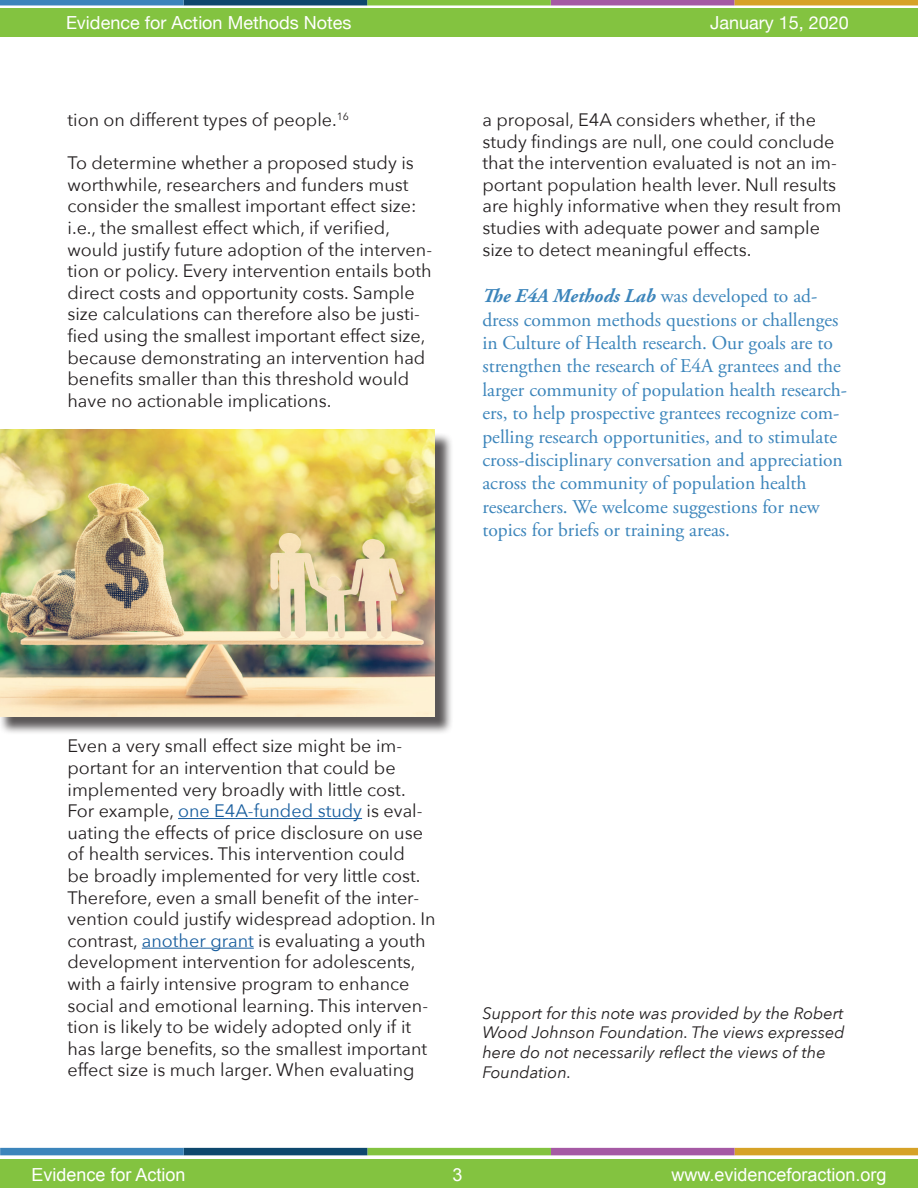
<style>
.page{position:relative;width:918px;height:1188px;background:#fff}
.page>*{position:absolute;margin:0;border:0;box-sizing:border-box;transform-origin:0 0}
.t1{font:19.5px/23.4px "Adobe Garamond Pro";color:#3c85bb}
.t2{font:18px/21.6px "Avenir Next";color:#231f20}
.t3{font:18px "Arial";color:#fff}
.t4{font:18px "Helvetica Neue";color:#fff}
.t5{font:italic 16.5px/19.8px "Avenir Next";color:#231f20}
.s1{font-weight:700;font-style:italic}
.s2{color:#175d9e}
</style>
<div class="page">
<div style="left:734px;top:0;width:184px;height:5px;background:#d6a227"></div>
<div style="left:551px;top:0;width:183px;height:5px;background:#a55aa4"></div>
<div style="left:367px;top:0;width:184px;height:5px;background:#83c340"></div>
<div style="left:184px;top:0;width:183px;height:5px;background:#0e486d"></div>
<div style="left:0;top:0;width:184px;height:5px;background:#3c85bb"></div>
<div style="left:0;top:1159px;width:918px;height:29px;background:#83c340"></div>
<div style="left:735px;top:1148px;width:183px;height:7px;background:#d6a227"></div>
<div style="left:551px;top:1148px;width:184px;height:7px;background:#a55aa4"></div>
<div style="left:367px;top:1148px;width:184px;height:7px;background:#83c340"></div>
<div style="left:184px;top:1148px;width:183px;height:7px;background:#0e486d"></div>
<div style="left:0;top:1148px;width:184px;height:7px;background:#3c85bb"></div>
<div style="left:0;top:8px;width:918px;height:29px;background:#83c340"></div>
<hr style="left:178px;top:818px;width:184px;height:1px;background:#175d9e">
<hr style="left:142px;top:948px;width:112px;height:1px;background:#175d9e">
<div style="left:0;top:432px;width:454px;height:304px;background:#231f20;opacity:.75"></div>
<img style="left:0;top:430px;width:435px;height:287px">
<p class="t4" style="left:66px;top:10px;width:287px">Evidence for Action Methods Notes</p>
<p class="t4" style="left:710px;top:10px;width:140px">January 15, 2020</p>
<p class="t2" style="left:68px;top:108px;width:283px">tion on different types of people.<sup>16</sup></p>
<p class="t2" style="left:68px;top:151px;width:366px">To determine whether a proposed study is worthwhile, researchers and funders must consider the smallest important effect size: i.e., the smallest effect which, if verified, would justify future adoption of the interven&shy;tion or policy. Every intervention entails both direct costs and opportunity costs. Sample size calculations can therefore also be justi&shy;fied using the smallest important effect size, because demonstrating an intervention had benefits smaller than this threshold would have no actionable implications.</p>
<p class="t2" style="left:482px;top:108px;width:361px">a proposal, E4A considers whether, if the study findings are null, one could conclude that the intervention evaluated is not an im&shy;portant population health lever. Null results are highly informative when they result from studies with adequate power and sample size to detect meaningful effects.</p>
<p class="t1" style="left:482px;top:285px;width:366px"><span class="s1">The E4A Methods Lab</span> was developed to ad&shy;dress common methods questions or challenges in Culture of Health research. Our goals are to strengthen the research of E4A grantees and the larger community of population health research&shy;ers, to help prospective grantees recognize com&shy;pelling research opportunities, and to stimulate cross-disciplinary conversation and appreciation across the community of population health researchers. We welcome suggestions for new topics for briefs or training areas.</p>
<p class="t2" style="left:68px;top:735px;width:370px">Even a very small effect size might be im&shy;portant for an intervention that could be implemented very broadly with little cost.<br>For example, <span class="s2">one E4A-funded study</span> is eval&shy;uating the effects of price disclosure on use of health services. This intervention could<br>be broadly implemented for very little cost.<br>Therefore, even a small benefit of the inter&shy;vention could justify widespread adoption. In contrast, <span class="s2">another grant</span> is evaluating a youth development intervention for adolescents, with a fairly intensive program to enhance social and emotional learning. This interven&shy;tion is likely to be widely adopted only if it has large benefits, so the smallest important effect size is much larger. When evaluating</p>
<p class="t5" style="left:482px;top:1002px;width:364px">Support for this note was provided by the Robert Wood Johnson Foundation. The views expressed here do not necessarily reflect the views of the Foundation.</p>
<p class="t3" style="left:32px;top:1163px;width:156px">Evidence for Action</p>
<p class="t3" style="left:452px;top:1163px;width:12px">3</p>
<p class="t3" style="left:671px;top:1163px;width:217px">www.evidenceforaction.org</p>
</div>
